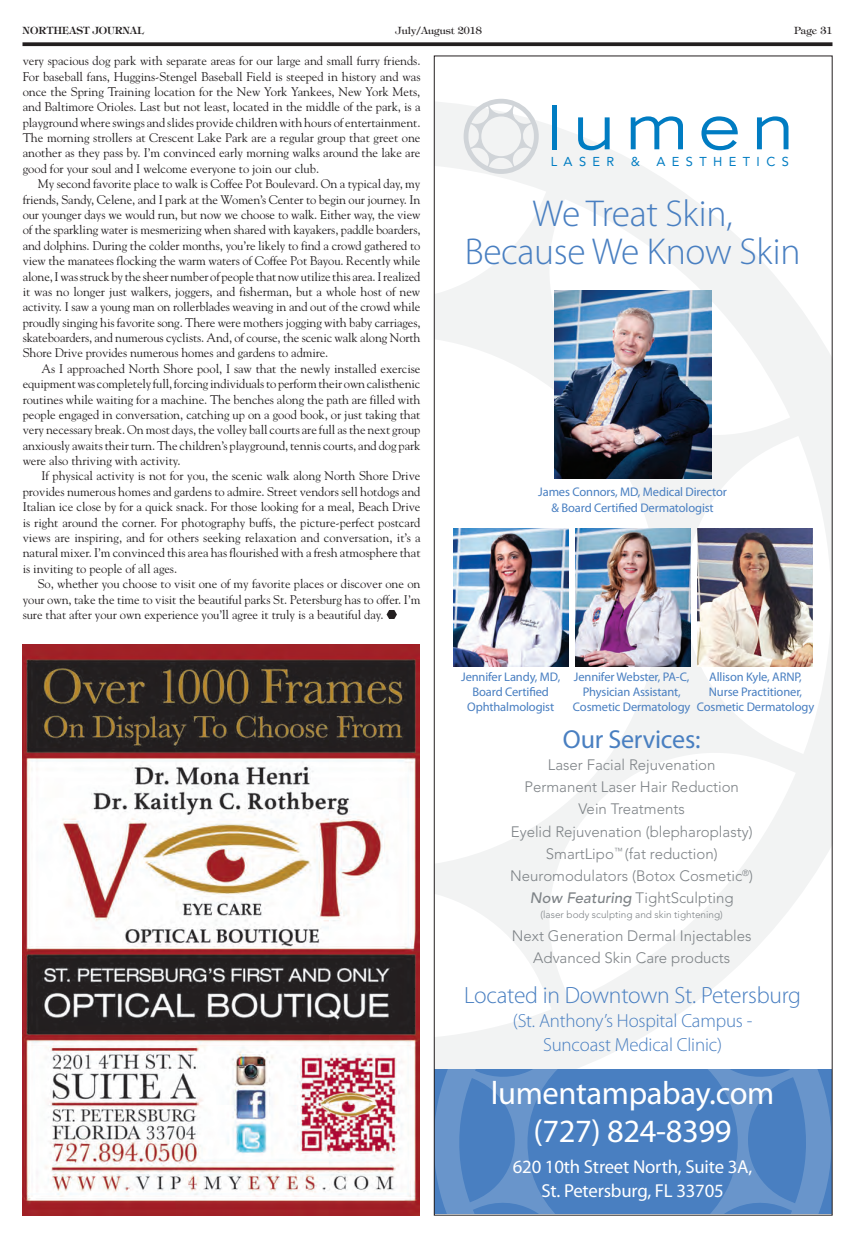
<style>
.page{position:relative;width:855px;height:1238px;background:#fff}
.page>*{position:absolute;margin:0;border:0;box-sizing:border-box;transform-origin:0 0}
.t1{font:expanded 61px "Trade Gothic LH";letter-spacing:.2em;color:#007cc2}
.t2{font:300 37.5px/37.5px "Myriad Pro";letter-spacing:-.01em;color:#497fc1;text-align:center}
.t3{font:32.5px/37.5px "Myriad Pro";letter-spacing:-.01em;color:#fff;text-align:center}
.t4{font:26.12px "Myriad Pro";letter-spacing:-.01em;color:#497fc1}
.t5{font:300 23.62px "Myriad Pro";letter-spacing:-.01em;color:#497fc1}
.t6{font:300 19px/23.8px "Myriad Pro";letter-spacing:-.01em;color:#497fc1;text-align:center}
.t7{font:18.75px/23.8px "Myriad Pro";letter-spacing:-.01em;color:#fff;text-align:center}
.t8{font:300 15px/22.2px "Avenir";color:#7d8286;text-align:center}
.t9{font:12.88px "Avenir";letter-spacing:.5em;color:#007cc2}
.t10{font:12.5px/15.4px "Goudy";letter-spacing:-.005em;color:#231f20;text-align:justify}
.t11{font:12.5px/15px "Myriad Pro";letter-spacing:-.01em;color:#497fc1;text-align:center}
.t12{font:300 10px "Avenir";color:#7d8286}
.t13{font:10px "Tiffany";color:#231f20}
.t14{font:600 10px "Tiffany";color:#231f20}
.s1{font-weight:500;font-style:italic}
</style>
<div class="page">
<svg style="left:22px;top:42px;width:810px;height:4px;background:#353132"></svg>
<svg style="left:387px;top:610px;width:10px;height:9px"></svg>
<svg style="left:436px;top:102px;width:394px;height:967px"></svg>
<svg style="left:464px;top:99px;width:75px;height:75px"></svg>
<svg style="left:436px;top:1069px;width:394px;height:144px;background:#5285c3"></svg>
<img style="left:554px;top:290px;width:157px;height:189px">
<img style="left:453px;top:528px;width:115px;height:138px">
<img style="left:575px;top:528px;width:115px;height:138px">
<img style="left:697px;top:528px;width:115px;height:138px">
<img style="left:22px;top:644px;width:398px;height:571px">
<p class="t14" style="left:22px;top:24px;width:123px">NORTHEAST JOURNAL</p>
<p class="t13" style="left:396px;top:24px;width:88px">July/August 2018</p>
<p class="t13" style="left:794px;top:24px;width:40px">Page 31</p>
<p class="t10" style="left:23px;top:53px;width:399px">very spacious dog park with separate areas for our large and small furry friends.<br>For baseball fans, Huggins-Stengel Baseball Field is steeped in history and was once the Spring Training location for the New York Yankees, New York Mets, and Baltimore Orioles. Last but not least, located in the middle of the park, is a playground where swings and slides provide children with hours of entertainment.<br>The morning strollers at Crescent Lake Park are a regular group that greet one another as they pass by. I’m convinced early morning walks around the lake are good for your soul and I welcome everyone to join our club.</p>
<p class="t10" style="left:23px;top:176px;width:399px;text-indent:15px">My second favorite place to walk is Coffee Pot Boulevard. On a typical day, my friends, Sandy, Celene, and I park at the Women’s Center to begin our journey. In our younger days we would run, but now we choose to walk. Either way, the view of the sparkling water is mesmerizing when shared with kayakers, paddle boarders, and dolphins. During the colder months, you’re likely to find a crowd gathered to view the manatees flocking the warm waters of Coffee Pot Bayou. Recently while alone, I was struck by the sheer number of people that now utilize this area. I realized it was no longer just walkers, joggers, and fisherman, but a whole host of new activity. I saw a young man on rollerblades weaving in and out of the crowd while proudly singing his favorite song. There were mothers jogging with baby carriages, skateboarders, and numerous cyclists. And, of course, the scenic walk along North Shore Drive provides numerous homes and gardens to admire.</p>
<p class="t10" style="left:23px;top:360px;width:399px;text-indent:19px">As I approached North Shore pool, I saw that the newly installed exercise equipment was completely full, forcing individuals to perform their own calisthenic routines while waiting for a machine. The benches along the path are filled with people engaged in conversation, catching up on a good book, or just taking that very necessary break. On most days, the volley ball courts are full as the next group anxiously awaits their turn. The children’s playground, tennis courts, and dog park were also thriving with activity.</p>
<p class="t10" style="left:23px;top:468px;width:399px;text-indent:19px">If physical activity is not for you, the scenic walk along North Shore Drive provides numerous homes and gardens to admire. Street vendors sell hotdogs and Italian ice close by for a quick snack. For those looking for a meal, Beach Drive is right around the corner. For photography buffs, the picture-perfect postcard views are inspiring, and for others seeking relaxation and conversation, it’s a natural mixer. I’m convinced this area has flourished with a fresh atmosphere that is inviting to people of all ages.</p>
<p class="t10" style="left:23px;top:576px;width:399px;text-indent:15px">So, whether you choose to visit one of my favorite places or discover one on your own, take the time to visit the beautiful parks St. Petersburg has to offer. I’m sure that after your own experience you’ll agree it truly is a beautiful day.</p>
<h1 class="t1" style="left:548px;top:87px;width:247px">lumen</h1>
<p class="t9" style="left:551px;top:152px;width:65px">LASER</p>
<p class="t9" style="left:631px;top:152px;width:11px">&amp;</p>
<p class="t9" style="left:656px;top:152px;width:134px">AESTHETICS</p>
<h2 class="t2" style="left:465px;top:196px;width:337px">We Treat Skin,<br>Because We Know Skin</h2>
<p class="t11" style="left:538px;top:484px;width:190px;line-height:16.2px">James Connors, MD, Medical Director &amp; Board Certified Dermatologist</p>
<p class="t11" style="left:461px;top:669px;width:101px">Jennifer Landy, MD,<br>Board Certified<br>Ophthalmologist</p>
<p class="t11" style="left:573px;top:669px;width:119px">Jennifer Webster, PA-C,<br>Physician Assistant,<br>Cosmetic Dermatology</p>
<p class="t11" style="left:697px;top:669px;width:119px">Allison Kyle, ARNP,<br>Nurse Practitioner,<br>Cosmetic Dermatology</p>
<h3 class="t4" style="left:563px;top:724px;width:139px">Our Services:</h3>
<p class="t8" style="left:510px;top:753px;width:244px">Laser Facial Rejuvenation<br>Permanent Laser Hair Reduction<br>Vein Treatments<br>Eyelid Rejuvenation (blepharoplasty)<br>SmartLipo<sup>™</sup> (fat reduction)<br>Neuromodulators (Botox Cosmetic<sup>®</sup>)<br><span class="s1">Now Featuring</span> TightSculpting</p>
<p class="t12" style="left:541px;top:909px;width:184px">(laser body sculpting and skin tightening)</p>
<p class="t8" style="left:512px;top:924px;width:241px">Next Generation Dermal Injectables<br>Advanced Skin Care products</p>
<h3 class="t5" style="left:464px;top:982px;width:338px">Located in Downtown St. Petersburg</h3>
<h3 class="t6" style="left:513px;top:1009px;width:241px">(St. Anthony’s Hospital Campus -<br>Suncoast Medical Clinic)</h3>
<h3 class="t3" style="left:491px;top:1075px;width:285px">lumentampabay.com (727) 824-8399</h3>
<h3 class="t7" style="left:513px;top:1155px;width:241px">620 10th Street North, Suite 3A,<br>St. Petersburg, FL 33705</h3>
</div>
